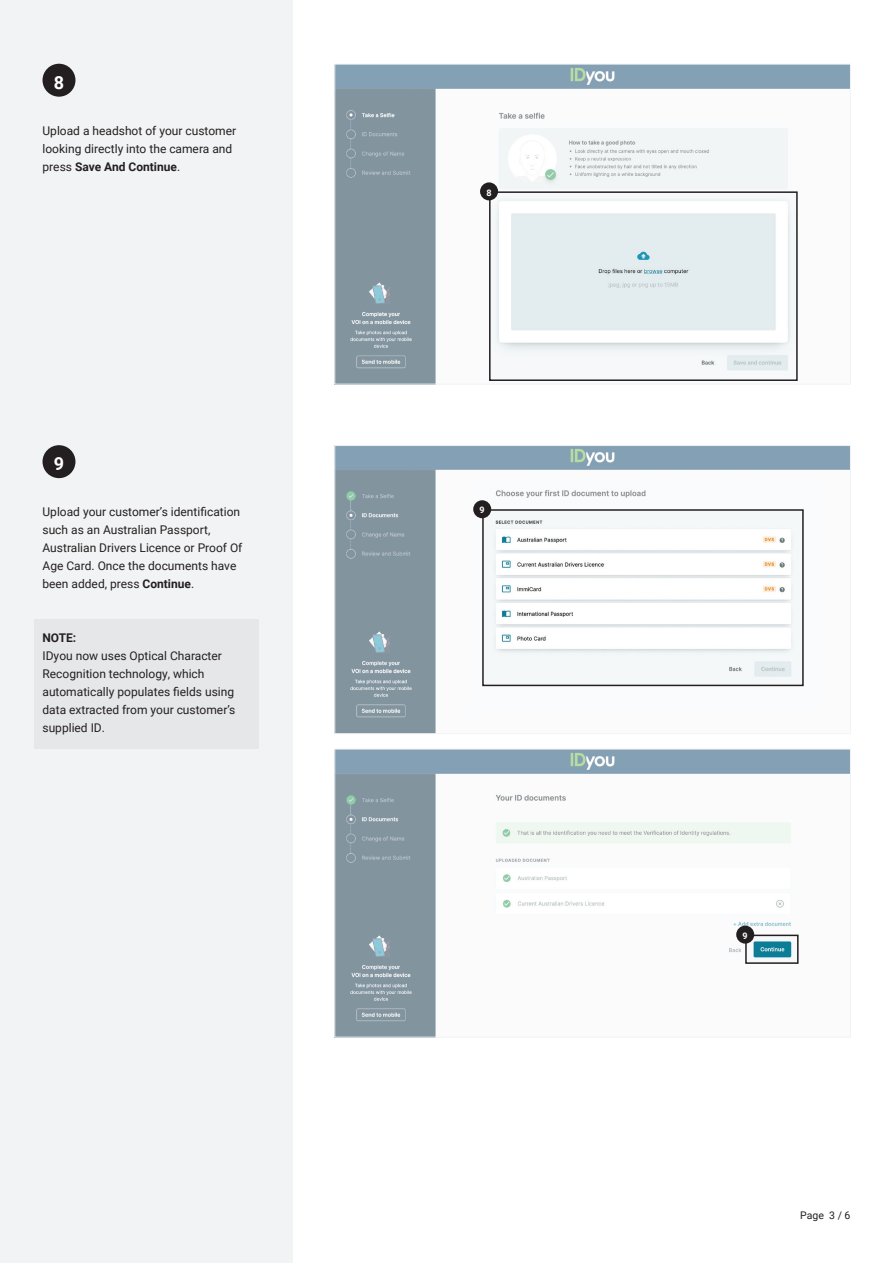
<style>
.page{position:relative;width:893px;height:1263px;background:#fff}
.page>*{position:absolute;margin:0;border:0;box-sizing:border-box;transform-origin:0 0}
.t1{font:700 18px "Roboto";color:#fff}
.t2{font:12px/18px "Roboto";color:#231f20}
.t3{font:700 12px "Roboto";color:#231f20}
.t4{font:10.5px "Roboto";color:#231f20}
.t5{font:700 9px "Roboto";color:#fff}
.s1{font-weight:700}
</style>
<div class="page">
<div style="left:0;top:0;width:292px;height:1263px;background:#f2f3f4"></div>
<div style="left:43px;top:64px;width:32px;height:33px;background:#231f20;border-radius:50%"></div>
<div style="left:43px;top:445px;width:32px;height:33px;background:#231f20;border-radius:50%"></div>
<div style="left:34px;top:620px;width:224px;height:129px;background:#e6e7e9"></div>
<img style="left:336px;top:66px;width:513px;height:316px">
<div style="left:334px;top:64px;width:517px;height:320px;border:1px solid #e6e7e9"></div>
<img style="left:336px;top:447px;width:513px;height:285px">
<div style="left:334px;top:445px;width:517px;height:289px;border:1px solid #e6e7e9"></div>
<img style="left:336px;top:751px;width:513px;height:284px">
<div style="left:334px;top:749px;width:517px;height:288px;border:1px solid #e6e7e9"></div>
<img style="left:492px;top:194px;width:303px;height:184px">
<div style="left:489px;top:191px;width:309px;height:190px;border:2px solid #231f20"></div>
<div style="left:480px;top:182px;width:18px;height:18px;background:#231f20;border-radius:50%"></div>
<img style="left:485px;top:512px;width:316px;height:171px">
<div style="left:482px;top:509px;width:322px;height:177px;border:2px solid #231f20"></div>
<img style="left:748px;top:938px;width:48px;height:23px">
<div style="left:745px;top:935px;width:54px;height:29px;border:2px solid #231f20"></div>
<div style="left:473px;top:500px;width:18px;height:18px;background:#231f20;border-radius:50%"></div>
<div style="left:736px;top:926px;width:18px;height:18px;background:#231f20;border-radius:50%"></div>
<h1 class="t1" style="left:54px;top:70px;width:12px">8</h1>
<p class="t2" style="left:43px;top:121px;width:195px">Upload a headshot of your customer looking directly into the camera and press <span class="s1">Save And Continue</span>.</p>
<h1 class="t1" style="left:54px;top:451px;width:12px">9</h1>
<p class="t2" style="left:43px;top:502px;width:201px">Upload your customer’s identification such as an Australian Passport, Australian Drivers Licence or Proof Of Age Card. Once the documents have been added, press <span class="s1">Continue</span>.</p>
<p class="t3" style="left:43px;top:629px;width:35px">NOTE:</p>
<p class="t2" style="left:43px;top:646px;width:194px">IDyou now uses Optical Character<br>Recognition technology, which automatically populates fields using data extracted from your customer’s supplied ID.</p>
<p class="t5" style="left:486px;top:186px;width:7px">8</p>
<p class="t5" style="left:480px;top:504px;width:7px">9</p>
<p class="t5" style="left:743px;top:929px;width:7px">9</p>
<p class="t4" style="left:800px;top:1207px;width:52px">Page 3 / 6</p>
</div>
